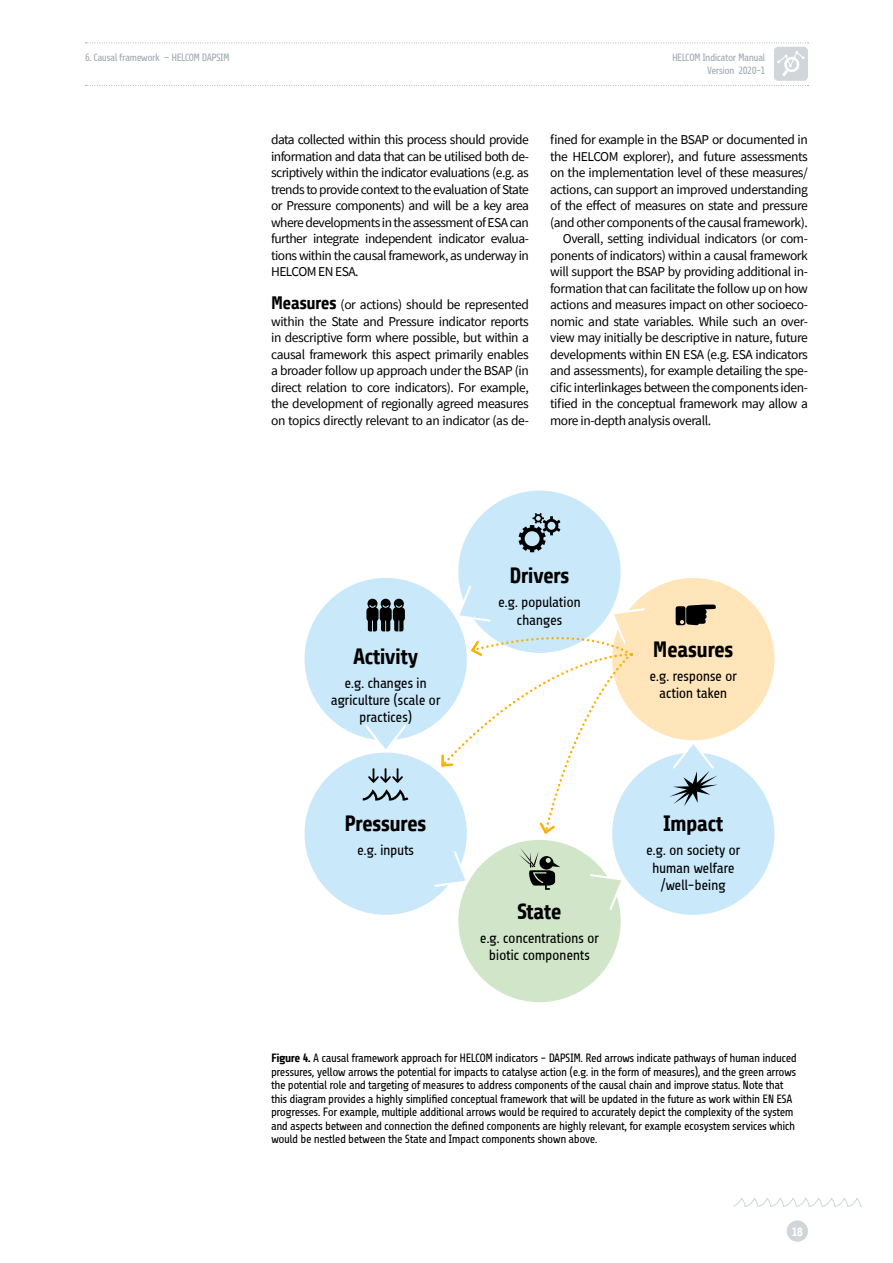
<style>
.page{position:relative;width:893px;height:1263px;background:#fff}
.page>*{position:absolute;margin:0;border:0;box-sizing:border-box;transform-origin:0 0}
.Body{font:700 22.2px "Share";letter-spacing:-.03em;color:#000}
.Body-2{font:14.7px/17.2px "Share";letter-spacing:-.03em;color:#000;text-align:center}
.Body-3{font:13.5px/16.5px "Source Sans Pro";letter-spacing:-.03em;color:#000;text-align:justify}
.t1{font:12px/13.5px "Share";letter-spacing:-.04em;color:#000}
.t2{font:700 12px "Share";color:#fff}
.t3{font:10.5px/12.6px "Share";letter-spacing:-.05em;color:#9da9b1;text-align:right}
.s1{font-family:"Share";font-weight:700;font-size:18px}
.s2{font-weight:700}
</style>
<div class="page">
<div style="left:787px;top:1220px;width:21px;height:22px;background:#d1d6da;border-radius:50%"></div>
<svg style="left:733px;top:1198px;width:128px;height:9px"></svg>
<svg style="left:85px;top:43px;width:723px;height:1px"></svg>
<svg style="left:85px;top:85px;width:723px;height:1px"></svg>
<div style="left:774px;top:47px;width:34px;height:34px;background:#d1d6da;border-radius:4px"></div>
<svg style="left:777px;top:51px;width:27px;height:26px"></svg>
<div style="left:458px;top:840px;width:163px;height:162px;background:#d1e6c8;border-radius:50%"></div>
<div style="left:305px;top:578px;width:162px;height:162px;background:#c9e9fb;border-radius:50%"></div>
<div style="left:305px;top:752px;width:162px;height:163px;background:#c9e9fb;border-radius:50%"></div>
<div style="left:612px;top:578px;width:162px;height:162px;background:#ffe5b9;border-radius:50%"></div>
<div style="left:612px;top:752px;width:162px;height:163px;background:#c9e9fb;border-radius:50%"></div>
<div style="left:458px;top:491px;width:163px;height:162px;background:#c9e9fb;border-radius:50%"></div>
<svg style="left:518px;top:513px;width:42px;height:39px"></svg>
<svg style="left:368px;top:768px;width:35px;height:15px"></svg>
<svg style="left:363px;top:789px;width:45px;height:11px"></svg>
<svg style="left:676px;top:605px;width:40px;height:20px"></svg>
<svg style="left:364px;top:725px;width:44px;height:29px"></svg>
<svg style="left:434px;top:849px;width:36px;height:39px"></svg>
<svg style="left:669px;top:739px;width:49px;height:67px"></svg>
<svg style="left:590px;top:873px;width:36px;height:37px"></svg>
<svg style="left:440px;top:584px;width:207px;height:252px"></svg>
<svg style="left:519px;top:848px;width:41px;height:42px"></svg>
<svg style="left:366px;top:599px;width:39px;height:32px"></svg>
<p class="t3" style="left:85px;top:52px;width:146px">6. Causal framework – HELCOM DAPSIM</p>
<p class="t3" style="left:672px;top:52px;width:95px">HELCOM Indicator Manual<br>Version 2020-1</p>
<p class="Body-3" style="left:271px;top:131px;width:259px">data collected within this process should provide information and data that can be utilised both de&shy;scriptively within the indicator evaluations (e.g. as trends to provide context to the evaluation of State or Pressure components) and will be a key area where developments in the assessment of ESA can further integrate independent indicator evalua&shy;tions within the causal framework, as underway in HELCOM EN ESA.</p>
<p class="Body-3" style="left:271px;top:296px;width:259px"><span class="s1">Measures</span> (or actions) should be represented within the State and Pressure indicator reports in descriptive form where possible, but within a causal framework this aspect primarily enables a broader follow up approach under the BSAP (in direct relation to core indicators). For example, the development of regionally agreed measures on topics directly relevant to an indicator (as de-</p>
<p class="Body-3" style="left:550px;top:131px;width:259px">fined for example in the BSAP or documented in the HELCOM explorer), and future assessments on the implementation level of these measures/ actions, can support an improved understanding of the effect of measures on state and pressure (and other components of the causal framework).</p>
<p class="Body-3" style="left:550px;top:230px;width:259px;text-indent:13px">Overall, setting individual indicators (or com&shy;ponents of indicators) within a causal framework will support the BSAP by providing additional in&shy;formation that can facilitate the follow up on how actions and measures impact on other socioeco&shy;nomic and state variables. While such an over&shy;view may initially be descriptive in nature, future developments within EN ESA (e.g. ESA indicators and assessments), for example detailing the spe&shy;cific interlinkages between the components iden&shy;tified in the conceptual framework may allow a more in-depth analysis overall.</p>
<p class="Body" style="left:353px;top:644px;width:67px">Activity</p>
<p class="Body-2" style="left:331px;top:675px;width:112px">e.g. changes in agriculture (scale or practices)</p>
<p class="Body" style="left:345px;top:811px;width:84px">Pressures</p>
<p class="Body-2" style="left:357px;top:842px;width:59px">e.g. inputs</p>
<p class="Body" style="left:509px;top:564px;width:62px">Drivers</p>
<p class="Body-2" style="left:498px;top:594px;width:84px">e.g. population changes</p>
<p class="Body" style="left:517px;top:899px;width:46px">State</p>
<p class="Body-2" style="left:480px;top:929px;width:121px">e.g. concentrations or biotic components</p>
<p class="Body" style="left:653px;top:637px;width:82px">Measures</p>
<p class="Body-2" style="left:649px;top:668px;width:89px">e.g. response or action taken</p>
<p class="Body" style="left:663px;top:811px;width:62px">Impact</p>
<p class="Body-2" style="left:646px;top:842px;width:96px">e.g. on society or human welfare /well-being</p>
<p class="t1" style="left:271px;top:1052px;width:527px"><span class="s2">Figure 4.</span> A causal framework approach for HELCOM indicators - DAPSIM. Red arrows indicate pathways of human induced pressures, yellow arrows the potential for impacts to catalyse action (e.g. in the form of measures), and the green arrows the potential role and targeting of measures to address components of the causal chain and improve status. Note that this diagram provides a highly simplified conceptual framework that will be updated in the future as work within EN ESA progresses. For example, multiple additional arrows would be required to accurately depict the complexity of the system and aspects between and connection the defined components are highly relevant, for example ecosystem services which would be nestled between the State and Impact components shown above.</p>
<p class="t2" style="left:792px;top:1225px;width:12px">18</p>
</div>
